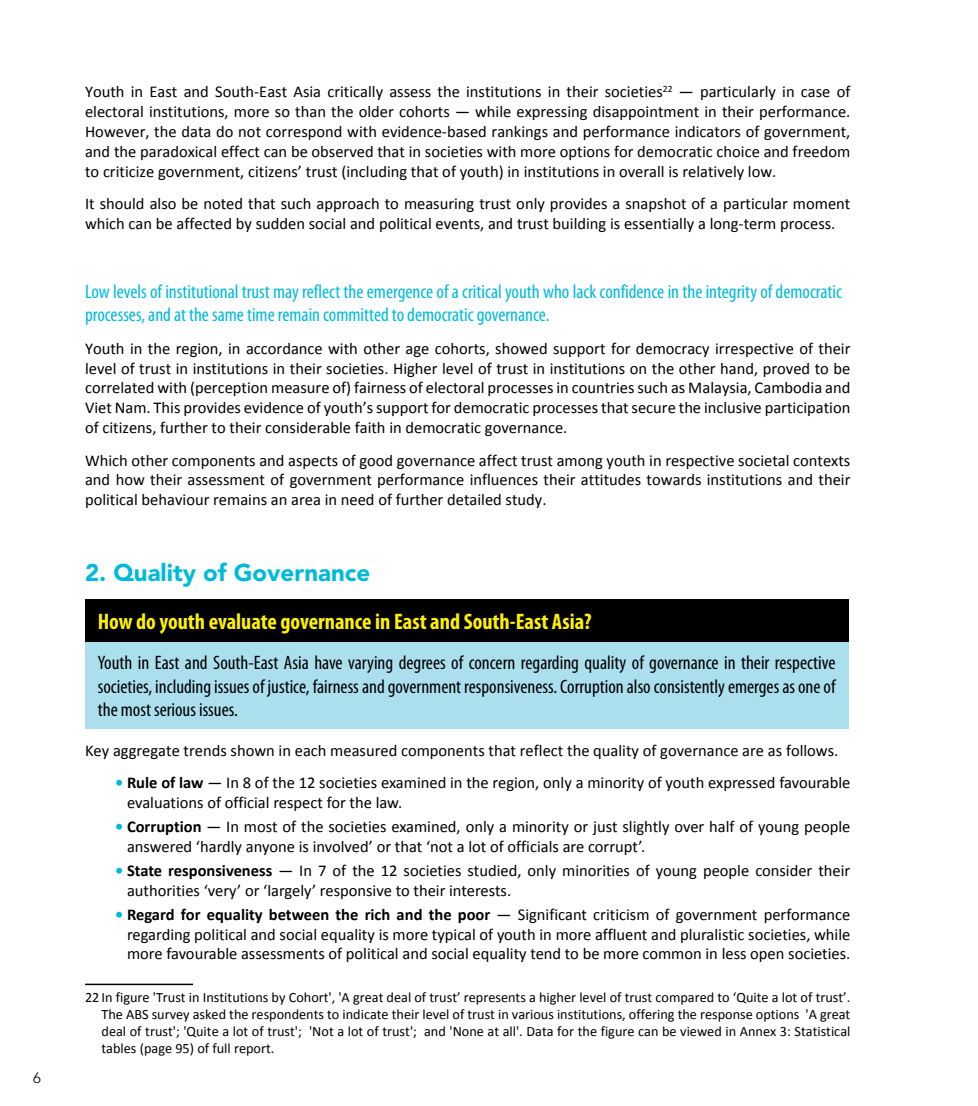
<style>
.page{position:relative;width:978px;height:1106px;background:#fff}
.page>*{position:absolute;margin:0;border:0;box-sizing:border-box;transform-origin:0 0}
.t1{font:900 24px "Avenir LT Std";color:#00badb}
.t2{font:700 condensed 22.5px "Myriad Pro";color:#fff200}
.t3{font:condensed 19.5px/23.4px "Myriad Pro";color:#000;text-align:justify}
.t4{font:condensed 19.5px/23.4px "Myriad Pro";color:#00badb}
.t5{font:16.5px/19.8px "Calibri";color:#000;text-align:justify}
.t6{font:300 15px "Avenir LT Std";color:#000}
.t7{font:14.25px/17.1px "Calibri";color:#000;text-align:justify}
.s1{font-weight:700;color:#00badb}
.s2{font-weight:700}
</style>
<div class="page">
<div style="left:85px;top:599px;width:763px;height:43px;background:#000"></div>
<div style="left:85px;top:642px;width:763px;height:87px;background:#abdfee"></div>
<hr style="left:85px;top:983px;width:108px;height:2px;background:#000">
<p class="t6" style="left:33px;top:1069px;width:9px">6</p>
<p class="t5" style="left:85px;top:82px;width:767px">Youth in East and South-East Asia critically assess the institutions in their societies<sup>22</sup> — particularly in case of electoral institutions, more so than the older cohorts — while expressing disappointment in their performance.<br>However, the data do not correspond with evidence-based rankings and performance indicators of government, and the paradoxical effect can be observed that in societies with more options for democratic choice and freedom to criticize government, citizens’ trust (including that of youth) in institutions in overall is relatively low.</p>
<p class="t5" style="left:85px;top:194px;width:767px">It should also be noted that such approach to measuring trust only provides a snapshot of a particular moment which can be affected by sudden social and political events, and trust building is essentially a long-term process.</p>
<p class="t4" style="left:85px;top:279px;width:758px">Low levels of institutional trust may reflect the emergence of a critical youth who lack confidence in the integrity of democratic processes, and at the same time remain committed to democratic governance.</p>
<p class="t5" style="left:85px;top:338px;width:767px">Youth in the region, in accordance with other age cohorts, showed support for democracy irrespective of their level of trust in institutions in their societies. Higher level of trust in institutions on the other hand, proved to be correlated with (perception measure of) fairness of electoral processes in countries such as Malaysia, Cambodia and Viet Nam. This provides evidence of youth’s support for democratic processes that secure the inclusive participation of citizens, further to their considerable faith in democratic governance.</p>
<p class="t5" style="left:85px;top:450px;width:767px">Which other components and aspects of good governance affect trust among youth in respective societal contexts and how their assessment of government performance influences their attitudes towards institutions and their political behaviour remains an area in need of further detailed study.</p>
<h1 class="t1" style="left:85px;top:558px;width:287px">2. Quality of Governance</h1>
<h2 class="t2" style="left:98px;top:607px;width:495px">How do youth evaluate governance in East and South-East Asia?</h2>
<p class="t3" style="left:98px;top:651px;width:739px">Youth in East and South-East Asia have varying degrees of concern regarding quality of governance in their respective societies, including issues of justice, fairness and government responsiveness. Corruption also consistently emerges as one of the most serious issues.</p>
<p class="t5" style="left:85px;top:740px;width:755px">Key aggregate trends shown in each measured components that reflect the quality of governance are as follows.</p>
<p class="t5" style="left:127px;top:772px;width:725px;text-indent:-12px"><span class="s1">•</span> <span class="s2">Rule of law</span> — In 8 of the 12 societies examined in the region, only a minority of youth expressed favourable evaluations of official respect for the law.</p>
<p class="t5" style="left:127px;top:816px;width:725px;text-indent:-12px"><span class="s1">•</span> <span class="s2">Corruption</span> — In most of the societies examined, only a minority or just slightly over half of young people answered ‘hardly anyone is involved’ or that ‘not a lot of officials are corrupt’.</p>
<p class="t5" style="left:127px;top:860px;width:725px;text-indent:-12px"><span class="s1">•</span> <span class="s2">State responsiveness</span> — In 7 of the 12 societies studied, only minorities of young people consider their authorities ‘very’ or ‘largely’ responsive to their interests.</p>
<p class="t5" style="left:127px;top:904px;width:725px;text-indent:-12px"><span class="s1">•</span> <span class="s2">Regard for equality between the rich and the poor</span> — Significant criticism of government performance regarding political and social equality is more typical of youth in more affluent and pluralistic societies, while more favourable assessments of political and social equality tend to be more common in less open societies.</p>
<p class="t7" style="left:102px;top:988px;width:750px;text-indent:-17px">22 In figure 'Trust in Institutions by Cohort', 'A great deal of trust’ represents a higher level of trust compared to ‘Quite a lot of trust’.<br>The ABS survey asked the respondents to indicate their level of trust in various institutions, offering the response options 'A great deal of trust'; 'Quite a lot of trust'; 'Not a lot of trust'; and 'None at all'. Data for the figure can be viewed in Annex 3: Statistical tables (page 95) of full report.</p>
</div>
